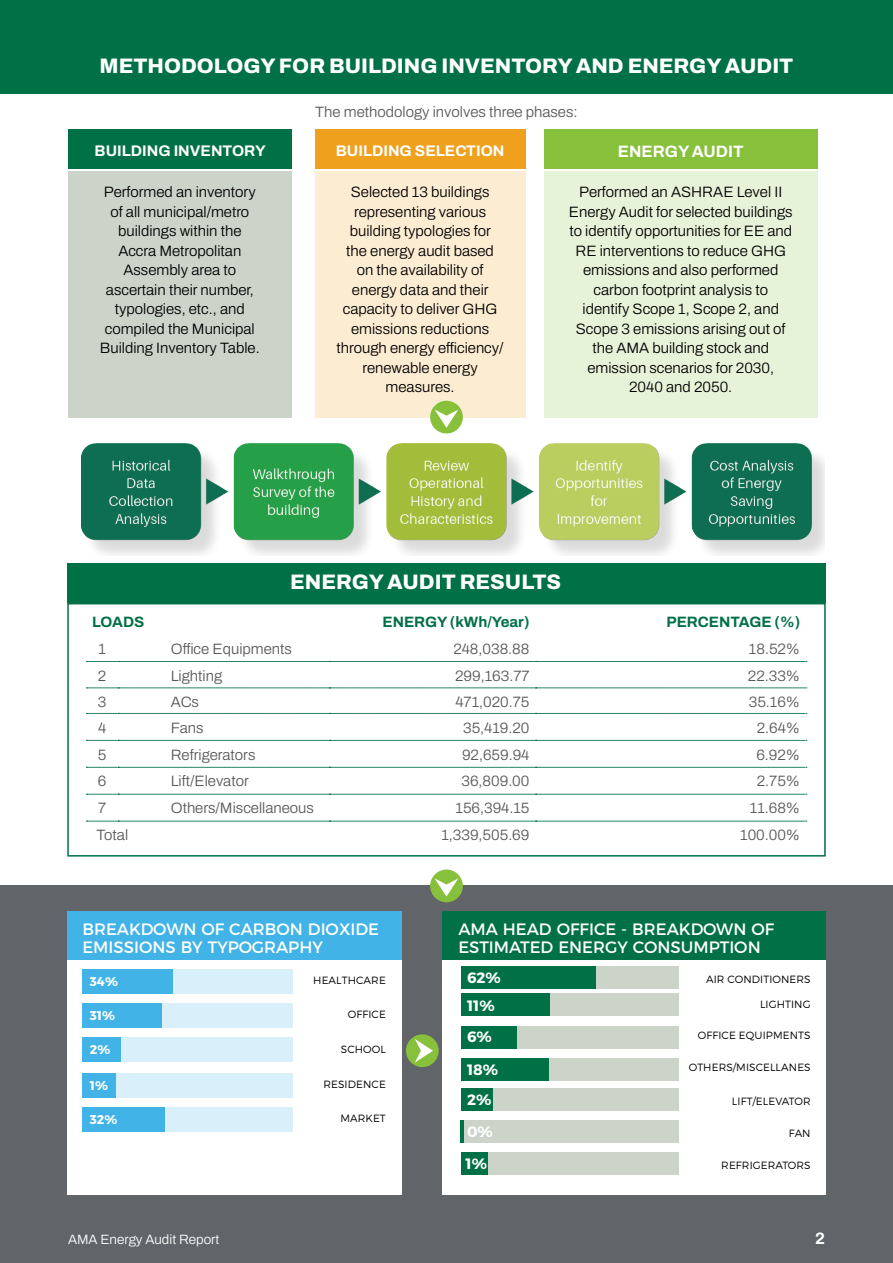
<style>
.page{position:relative;width:893px;height:1263px;background:#fff}
.page>*{position:absolute;margin:0;border:0;box-sizing:border-box;transform-origin:0 0}
.t1{font:800 21px "Archivo";color:#fff}
.t2{font:16.5px/17.4px "Montserrat";color:#fff}
.t3{font:700 16.5px "Archivo";color:#fff}
.t4{font:700 15.3px "Archivo";color:#fff}
.t5{font:300 15px/19.5px "Archivo";color:#000;text-align:center}
.t6{font:300 15px "Archivo";color:#58595b}
.t7{font:700 15px "Archivo";color:#007046}
.t8{font:700 15px/32px "Montserrat";color:#fff}
.t9{font:300 13.5px "Archivo";color:#fff}
.t10{font:700 12.6px "Montserrat";color:#fff}
.t11{font:300 10.5px "Montserrat";letter-spacing:.01em;color:#000}
</style>
<div class="page">
<div style="left:0;top:886px;width:893px;height:377px;background:#616469"></div>
<div style="left:68px;top:911px;width:334px;height:283px;background:#fff"></div>
<div style="left:68px;top:911px;width:334px;height:49px;background:#41b3e7"></div>
<div style="left:442px;top:911px;width:384px;height:283px;background:#fff"></div>
<div style="left:462px;top:1120px;width:217px;height:22px;background:#ccd4c9"></div>
<div style="left:67px;top:603px;width:759px;height:253px;border:2px solid #007046"></div>
<div style="left:67px;top:564px;width:759px;height:39px;background:#007046"></div>
<div style="left:462px;top:993px;width:217px;height:22px;background:#ccd4c9"></div>
<div style="left:462px;top:966px;width:217px;height:23px;background:#ccd4c9"></div>
<div style="left:462px;top:1026px;width:217px;height:22px;background:#ccd4c9"></div>
<div style="left:462px;top:1088px;width:217px;height:23px;background:#ccd4c9"></div>
<div style="left:462px;top:1058px;width:217px;height:22px;background:#ccd4c9"></div>
<div style="left:461px;top:1152px;width:218px;height:22px;background:#ccd4c9"></div>
<div style="left:82px;top:969px;width:211px;height:24px;background:#d9f0fa"></div>
<div style="left:82px;top:1003px;width:211px;height:24px;background:#d9f0fa"></div>
<div style="left:82px;top:1073px;width:211px;height:24px;background:#d9f0fa"></div>
<div style="left:82px;top:1038px;width:211px;height:24px;background:#d9f0fa"></div>
<div style="left:82px;top:1107px;width:211px;height:24px;background:#d9f0fa"></div>
<div style="left:68px;top:171px;width:224px;height:247px;background:#ccd4c9"></div>
<div style="left:315px;top:171px;width:211px;height:247px;background:#fcecd2"></div>
<div style="left:544px;top:171px;width:273px;height:247px;background:#e7f3d8"></div>
<div style="left:0;top:0;width:893px;height:93px;background:#007046"></div>
<img style="left:81px;top:427px;width:743px;height:128px">
<svg style="left:86px;top:660px;width:720px;height:161px"></svg>
<svg style="left:86px;top:661px;width:721px;height:1px"></svg>
<svg style="left:86px;top:688px;width:721px;height:1px"></svg>
<svg style="left:86px;top:713px;width:721px;height:1px"></svg>
<svg style="left:86px;top:740px;width:721px;height:1px"></svg>
<svg style="left:86px;top:767px;width:721px;height:1px"></svg>
<svg style="left:86px;top:794px;width:721px;height:1px"></svg>
<svg style="left:86px;top:821px;width:721px;height:1px"></svg>
<div style="left:68px;top:130px;width:224px;height:39px;background:#007046"></div>
<div style="left:315px;top:130px;width:211px;height:39px;background:#efa01d"></div>
<div style="left:544px;top:130px;width:273px;height:39px;background:#87c03b"></div>
<div style="left:82px;top:969px;width:91px;height:24px;background:#41b3e7"></div>
<div style="left:82px;top:1003px;width:80px;height:24px;background:#41b3e7"></div>
<div style="left:82px;top:1073px;width:34px;height:24px;background:#41b3e7"></div>
<div style="left:82px;top:1038px;width:39px;height:24px;background:#41b3e7"></div>
<div style="left:82px;top:1107px;width:83px;height:24px;background:#41b3e7"></div>
<div style="left:461px;top:993px;width:88px;height:22px;background:#007046"></div>
<div style="left:461px;top:966px;width:135px;height:23px;background:#007046"></div>
<div style="left:461px;top:1026px;width:56px;height:22px;background:#007046"></div>
<div style="left:461px;top:1088px;width:32px;height:23px;background:#007046"></div>
<div style="left:461px;top:1058px;width:87px;height:22px;background:#007046"></div>
<div style="left:461px;top:1152px;width:27px;height:22px;background:#007046"></div>
<hr style="left:461px;top:1120px;width:3px;height:22px;background:#007046">
<div style="left:442px;top:911px;width:384px;height:49px;background:#007046"></div>
<div style="left:430px;top:401px;width:33px;height:32px;background:#87c03b;border-radius:50%"></div>
<svg style="left:435px;top:410px;width:23px;height:18px"></svg>
<div style="left:430px;top:869px;width:33px;height:33px;background:#87c03b;border-radius:50%"></div>
<svg style="left:435px;top:878px;width:23px;height:18px"></svg>
<div style="left:406px;top:1034px;width:33px;height:33px;background:#87c03b;border-radius:50%"></div>
<svg style="left:415px;top:1039px;width:18px;height:23px"></svg>
<h1 class="t1" style="left:100px;top:50px;width:695px">METHODOLOGY FOR BUILDING INVENTORY AND ENERGY AUDIT</h1>
<p class="t6" style="left:315px;top:101px;width:264px">The methodology involves three phases:</p>
<p class="t4" style="left:95px;top:140px;width:173px">BUILDING INVENTORY</p>
<p class="t4" style="left:336px;top:140px;width:170px">BUILDING SELECTION</p>
<p class="t3" style="left:618px;top:139px;width:127px">ENERGY AUDIT</p>
<p class="t5" style="left:100px;top:182px;width:161px">Performed an inventory of all municipal/metro buildings within the<br>Accra Metropolitan<br>Assembly area to ascertain their number, typologies, etc., and compiled the Municipal<br>Building Inventory Table.</p>
<p class="t5" style="left:337px;top:182px;width:169px">Selected 13 buildings representing various building typologies for<br>the energy audit based on the availability of energy data and their capacity to deliver GHG emissions reductions through energy efficiency/ renewable energy measures.</p>
<p class="t5" style="left:569px;top:182px;width:225px">Performed an ASHRAE Level II<br>Energy Audit for selected buildings to identify opportunities for EE and<br>RE interventions to reduce GHG emissions and also performed carbon footprint analysis to identify Scope 1, Scope 2, and<br>Scope 3 emissions arising out of the AMA building stock and emission scenarios for 2030,<br>2040 and 2050.</p>
<h1 class="t1" style="left:290px;top:566px;width:272px">ENERGY AUDIT RESULTS</h1>
<p class="t7" style="left:92px;top:610px;width:54px">LOADS</p>
<p class="t7" style="left:382px;top:610px;width:148px">ENERGY (kWh/Year)</p>
<p class="t7" style="left:666px;top:610px;width:135px">PERCENTAGE (%)</p>
<p class="t6" style="left:98px;top:637px;width:9px">1</p>
<p class="t6" style="left:171px;top:637px;width:123px">Office Equipments</p>
<p class="t6" style="left:453px;top:637px;width:78px">248,038.88</p>
<p class="t6" style="left:749px;top:637px;width:53px">18.52%</p>
<p class="t6" style="left:98px;top:664px;width:10px">2</p>
<p class="t6" style="left:171px;top:664px;width:53px">Lighting</p>
<p class="t6" style="left:455px;top:664px;width:76px">299,163.77</p>
<p class="t6" style="left:748px;top:664px;width:54px">22.33%</p>
<p class="t6" style="left:98px;top:691px;width:10px">3</p>
<p class="t6" style="left:171px;top:691px;width:30px">ACs</p>
<p class="t6" style="left:455px;top:691px;width:76px">471,020.75</p>
<p class="t6" style="left:749px;top:691px;width:53px">35.16%</p>
<p class="t6" style="left:98px;top:716px;width:10px">4</p>
<p class="t6" style="left:171px;top:716px;width:34px">Fans</p>
<p class="t6" style="left:463px;top:716px;width:68px">35,419.20</p>
<p class="t6" style="left:757px;top:716px;width:45px">2.64%</p>
<p class="t6" style="left:98px;top:743px;width:10px">5</p>
<p class="t6" style="left:171px;top:743px;width:86px">Refrigerators</p>
<p class="t6" style="left:462px;top:743px;width:69px">92,659.94</p>
<p class="t6" style="left:756px;top:743px;width:45px">6.92%</p>
<p class="t6" style="left:98px;top:770px;width:10px">6</p>
<p class="t6" style="left:171px;top:770px;width:79px">Lift/Elevator</p>
<p class="t6" style="left:461px;top:770px;width:70px">36,809.00</p>
<p class="t6" style="left:757px;top:770px;width:45px">2.75%</p>
<p class="t6" style="left:98px;top:797px;width:10px">7</p>
<p class="t6" style="left:171px;top:797px;width:145px">Others/Miscellaneous</p>
<p class="t6" style="left:456px;top:797px;width:75px">156,394.15</p>
<p class="t6" style="left:750px;top:797px;width:52px">11.68%</p>
<p class="t6" style="left:96px;top:824px;width:33px">Total</p>
<p class="t6" style="left:441px;top:824px;width:89px">1,339,505.69</p>
<p class="t6" style="left:740px;top:824px;width:61px">100.00%</p>
<p class="t2" style="left:82px;top:919px;width:298px">BREAKDOWN OF CARBON DIOXIDE<br>EMISSIONS BY TYPOGRAPHY</p>
<p class="t11" style="left:313px;top:974px;width:74px">HEALTHCARE</p>
<p class="t11" style="left:348px;top:1008px;width:40px">OFFICE</p>
<p class="t11" style="left:341px;top:1042px;width:46px">SCHOOL</p>
<p class="t11" style="left:323px;top:1078px;width:64px">RESIDENCE</p>
<p class="t11" style="left:340px;top:1112px;width:47px">MARKET</p>
<p class="t10" style="left:90px;top:973px;width:30px">34%</p>
<p class="t10" style="left:90px;top:1008px;width:27px">31%</p>
<p class="t10" style="left:90px;top:1042px;width:22px">2%</p>
<p class="t10" style="left:90px;top:1077px;width:20px">1%</p>
<p class="t10" style="left:90px;top:1112px;width:29px">32%</p>
<p class="t2" style="left:458px;top:919px;width:317px">AMA HEAD OFFICE - BREAKDOWN OF<br>ESTIMATED ENERGY CONSUMPTION</p>
<p class="t8" style="left:467px;top:962px;width:35px">62%</p>
<p class="t11" style="left:706px;top:972px;width:106px">AIR CONDITIONERS</p>
<p class="t8" style="left:467px;top:990px;width:29px">11%</p>
<p class="t11" style="left:760px;top:998px;width:52px">LIGHTING</p>
<p class="t8" style="left:467px;top:1021px;width:33px;line-height:32.5px">6%<br>18%</p>
<p class="t8" style="left:465px;top:1084px;width:29px;text-align:justify">2% 0% 1%</p>
<p class="t11" style="left:698px;top:1029px;width:114px">OFFICE EQUIPMENTS</p>
<p class="t11" style="left:689px;top:1060px;width:123px">OTHERS/MISCELLANES</p>
<p class="t11" style="left:732px;top:1094px;width:80px">LIFT/ELEVATOR</p>
<p class="t11" style="left:789px;top:1126px;width:23px">FAN</p>
<p class="t11" style="left:721px;top:1158px;width:91px">REFRIGERATORS</p>
<p class="t9" style="left:68px;top:1229px;width:153px">AMA Energy Audit Report</p>
<p class="t3" style="left:815px;top:1226px;width:11px">2</p>
</div>
